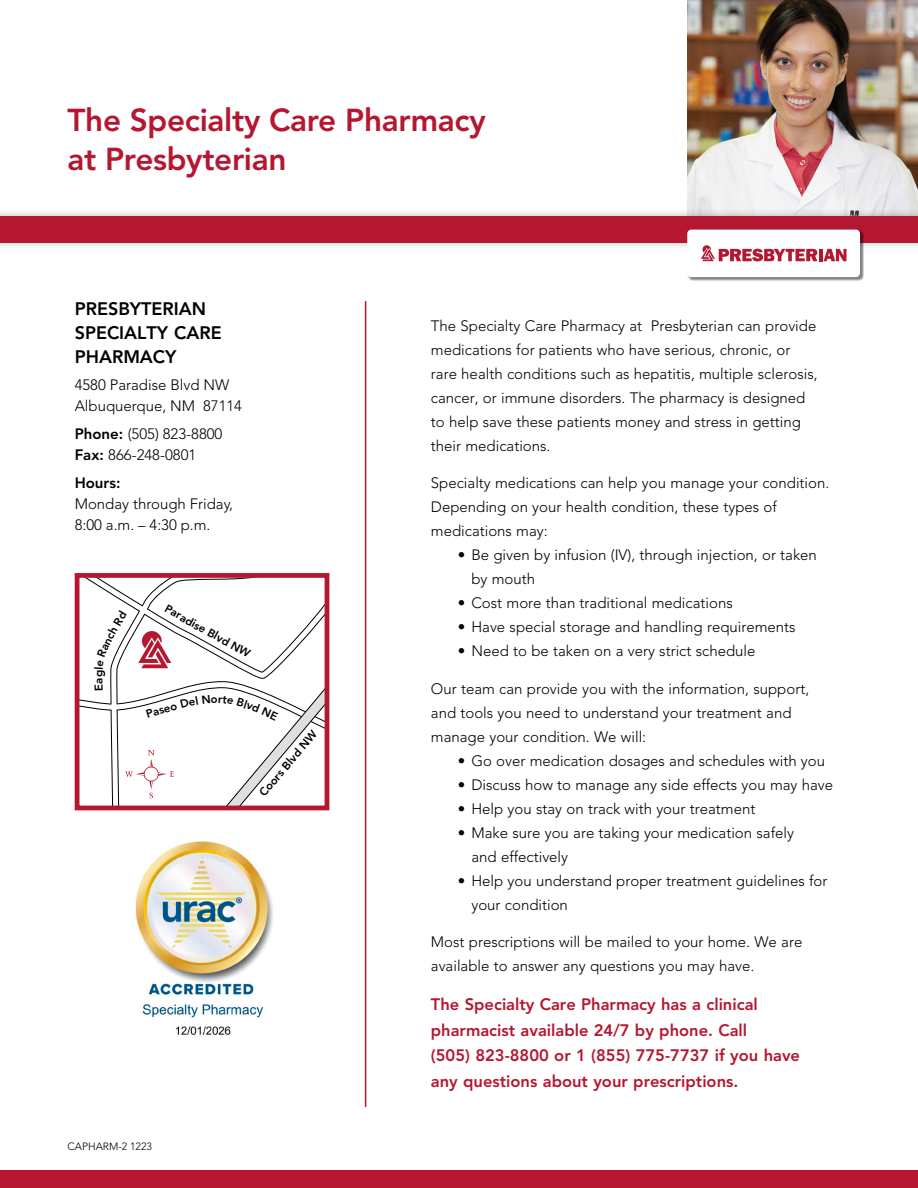
<style>
.page{position:relative;width:918px;height:1188px;background:#fff}
.page>*{position:absolute;margin:0;border:0;box-sizing:border-box;transform-origin:0 0}
.t1{font:800 31.5px/39px "Avenir LT Std";letter-spacing:-.01em;color:#b51730}
.t2{font:800 18px/24px "Avenir LT Std";color:#000}
.t3{font:800 16.5px/25.5px "Avenir LT Std";color:#b51730}
.t4{font:300 15px/24px "Avenir LT Std";color:#000}
.t5{font:800 15px "Avenir LT Std";color:#000}
.t6{font:800 11.55px "Avenir";color:#000}
.t7{font:800 11.4px "Avenir";color:#000}
.t8{font:300 10.5px "Avenir LT Std";color:#000}
.s1{font-weight:800}
</style>
<div class="page">
<img style="left:135px;top:841px;width:138px;height:194px">
<img style="left:687px;top:0;width:231px;height:208px">
<div style="left:0;top:1170px;width:918px;height:18px;background:#b51730"></div>
<div style="left:0;top:208px;width:918px;height:43px;background:#000;opacity:.25"></div>
<div style="left:0;top:216px;width:918px;height:27px;background:#b51730"></div>
<div style="left:687px;top:230px;width:177px;height:51px;background:#000;opacity:.5"></div>
<div style="left:687px;top:230px;width:173px;height:47px;background:#fff;border-radius:4px"></div>
<hr style="left:365px;top:301px;width:1px;height:806px;background:#b51730">
<svg style="left:74px;top:573px;width:256px;height:238px"></svg>
<hr style="left:819px;top:249px;width:4px;height:12px;background:#b51730">
<svg style="left:824px;top:249px;width:23px;height:12px"></svg>
<svg style="left:701px;top:245px;width:116px;height:16px"></svg>
<svg style="left:79px;top:578px;width:246px;height:228px"></svg>
<h1 class="t1" style="left:68px;top:101px;width:420px">The Specialty Care Pharmacy at Presbyterian</h1>
<p class="t2" style="left:75px;top:297px;width:149px">PRESBYTERIAN<br>SPECIALTY CARE<br>PHARMACY</p>
<p class="t4" style="left:75px;top:375px;width:169px;line-height:21px">4580 Paradise Blvd NW<br>Albuquerque, NM 87114</p>
<p class="t4" style="left:75px;top:424px;width:149px;line-height:21px"><span class="s1">Phone:</span> (505) 823-8800<br><span class="s1">Fax:</span> 866-248-0801</p>
<p class="t5" style="left:75px;top:474px;width:47px">Hours:</p>
<p class="t4" style="left:75px;top:493px;width:160px;line-height:21px">Monday through Friday,<br>8:00 a.m. – 4:30 p.m.</p>
<p class="t7" style="left:90px;top:684px;width:8px;rotate:-90deg">a</p>
<p class="t6" style="left:170px;top:600px;width:98px;rotate:29deg">Paradise Blvd NW</p>
<p class="t7" style="left:255px;top:789px;width:84px;rotate:-49deg">Coors Blvd NW</p>
<p class="t8" style="left:68px;top:1140px;width:86px">CAPHARM-2 1223</p>
<p class="t4" style="left:431px;top:313px;width:388px">The Specialty Care Pharmacy at Presbyterian can provide medications for patients who have serious, chronic, or rare health conditions such as hepatitis, multiple sclerosis, cancer, or immune disorders. The pharmacy is designed to help save these patients money and stress in getting their medications.</p>
<p class="t4" style="left:431px;top:471px;width:400px">Specialty medications can help you manage your condition.<br>Depending on your health condition, these types of medications may:</p>
<p class="t4" style="left:471px;top:543px;width:347px;text-indent:-14px">• Be given by infusion (IV), through injection, or taken by mouth</p>
<p class="t4" style="left:458px;top:591px;width:276px">• Cost more than traditional medications</p>
<p class="t4" style="left:458px;top:615px;width:339px">• Have special storage and handling requirements</p>
<p class="t4" style="left:458px;top:639px;width:299px">• Need to be taken on a very strict schedule</p>
<p class="t4" style="left:431px;top:676px;width:380px">Our team can provide you with the information, support, and tools you need to understand your treatment and manage your condition. We will:</p>
<p class="t4" style="left:458px;top:748px;width:369px">• Go over medication dosages and schedules with you</p>
<p class="t4" style="left:458px;top:772px;width:377px">• Discuss how to manage any side effects you may have</p>
<p class="t4" style="left:458px;top:796px;width:299px">• Help you stay on track with your treatment</p>
<p class="t4" style="left:471px;top:820px;width:324px;text-indent:-14px">• Make sure you are taking your medication safely and effectively</p>
<p class="t4" style="left:471px;top:868px;width:358px;text-indent:-14px">• Help you understand proper treatment guidelines for your condition</p>
<p class="t4" style="left:431px;top:930px;width:373px">Most prescriptions will be mailed to your home. We are available to answer any questions you may have.</p>
<p class="t3" style="left:431px;top:992px;width:371px">The Specialty Care Pharmacy has a clinical pharmacist available 24/7 by phone. Call<br>(505) 823-8800 or 1 (855) 775-7737 if you have any questions about your prescriptions.</p>
</div>
